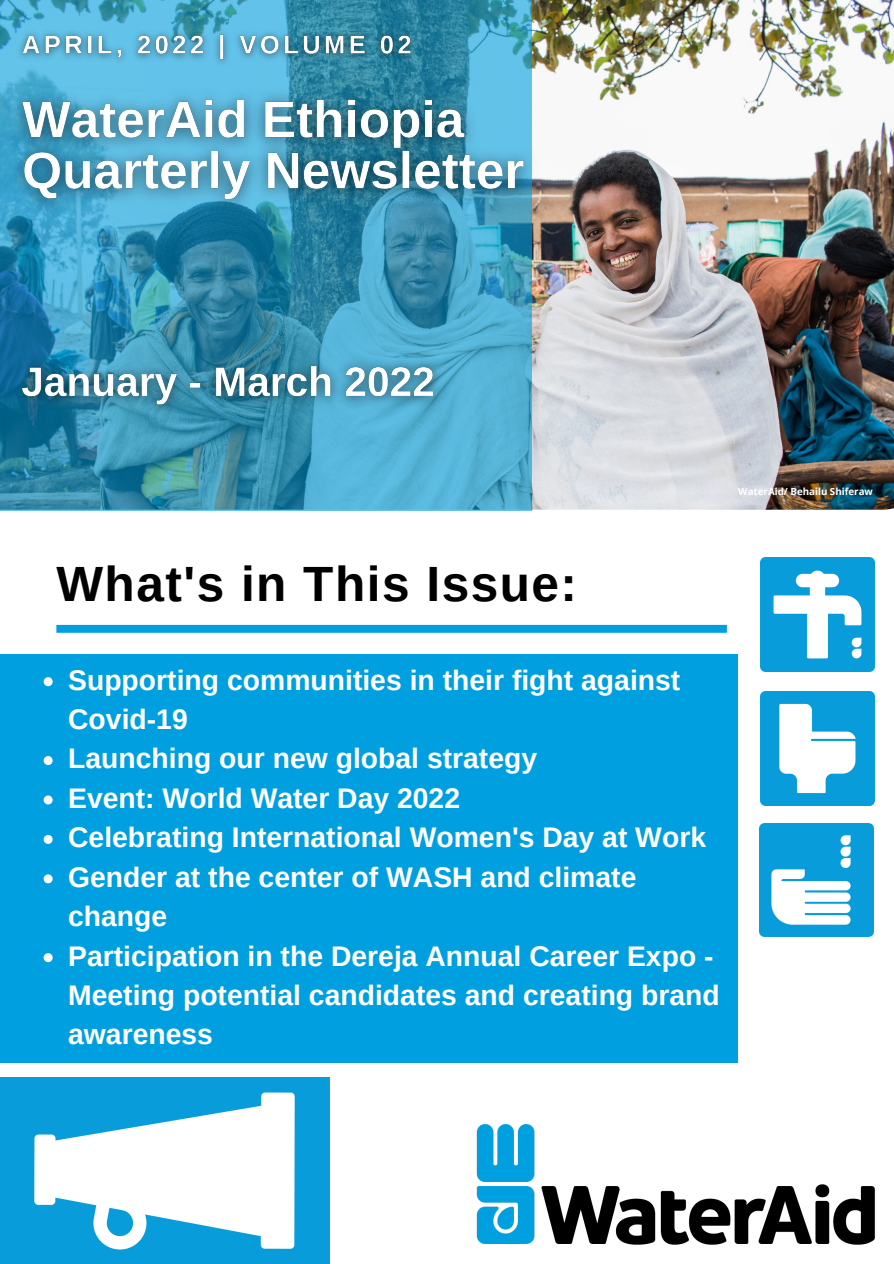
<style>
.page{position:relative;width:894px;height:1264px;background:#fff}
.page>*{position:absolute;margin:0;border:0;box-sizing:border-box;transform-origin:0 0}
.t1{font:700 49.5px "Arimo";letter-spacing:.03em;color:#000}
.t2{font:700 28.35px/39.5px "Arimo";color:#fefeff}
.t3{font:700 9.75px "Open Sans";color:#fefeff}
</style>
<div class="page">
<img style="left:531px;top:0;width:362px;height:510px">
<svg style="left:0;top:0;width:531px;height:510px;background:#3b97b8"></svg>
<div style="left:0;top:653px;width:737px;height:409px;background:#009fdf"></div>
<svg style="left:44px;top:677px;width:9px;height:9px"></svg>
<svg style="left:44px;top:756px;width:9px;height:9px"></svg>
<svg style="left:44px;top:795px;width:9px;height:9px"></svg>
<svg style="left:44px;top:834px;width:9px;height:9px"></svg>
<svg style="left:44px;top:874px;width:9px;height:9px"></svg>
<svg style="left:44px;top:953px;width:9px;height:9px"></svg>
<div style="left:56px;top:625px;width:670px;height:7px;background:#009fdf"></div>
<img style="left:476px;top:1124px;width:399px;height:121px">
<img style="left:760px;top:557px;width:114px;height:114px">
<img style="left:760px;top:691px;width:114px;height:114px">
<img style="left:759px;top:823px;width:114px;height:114px">
<img style="left:0;top:1077px;width:329px;height:186px">
<img style="left:11px;top:19px;width:415px;height:50px">
<img style="left:0;top:69px;width:547px;height:155px">
<img style="left:4px;top:342px;width:450px;height:83px">
<p class="t3" style="left:738px;top:484px;width:136px">WaterAid/ Behailu Shiferaw</p>
<p class="t1" style="left:56px;top:556px;width:522px">What's in This Issue:</p>
<p class="t2" style="left:68px;top:660px;width:613px">Supporting communities in their fight against<br>Covid-19</p>
<p class="t2" style="left:68px;top:738px;width:470px">Launching our new global strategy</p>
<p class="t2" style="left:68px;top:778px;width:393px">Event: World Water Day 2022</p>
<p class="t2" style="left:68px;top:817px;width:639px">Celebrating International Women's Day at Work</p>
<p class="t2" style="left:68px;top:857px;width:569px">Gender at the center of WASH and climate change</p>
<p class="t2" style="left:68px;top:936px;width:653px">Participation in the Dereja Annual Career Expo -<br>Meeting potential candidates and creating brand awareness</p>
</div>
